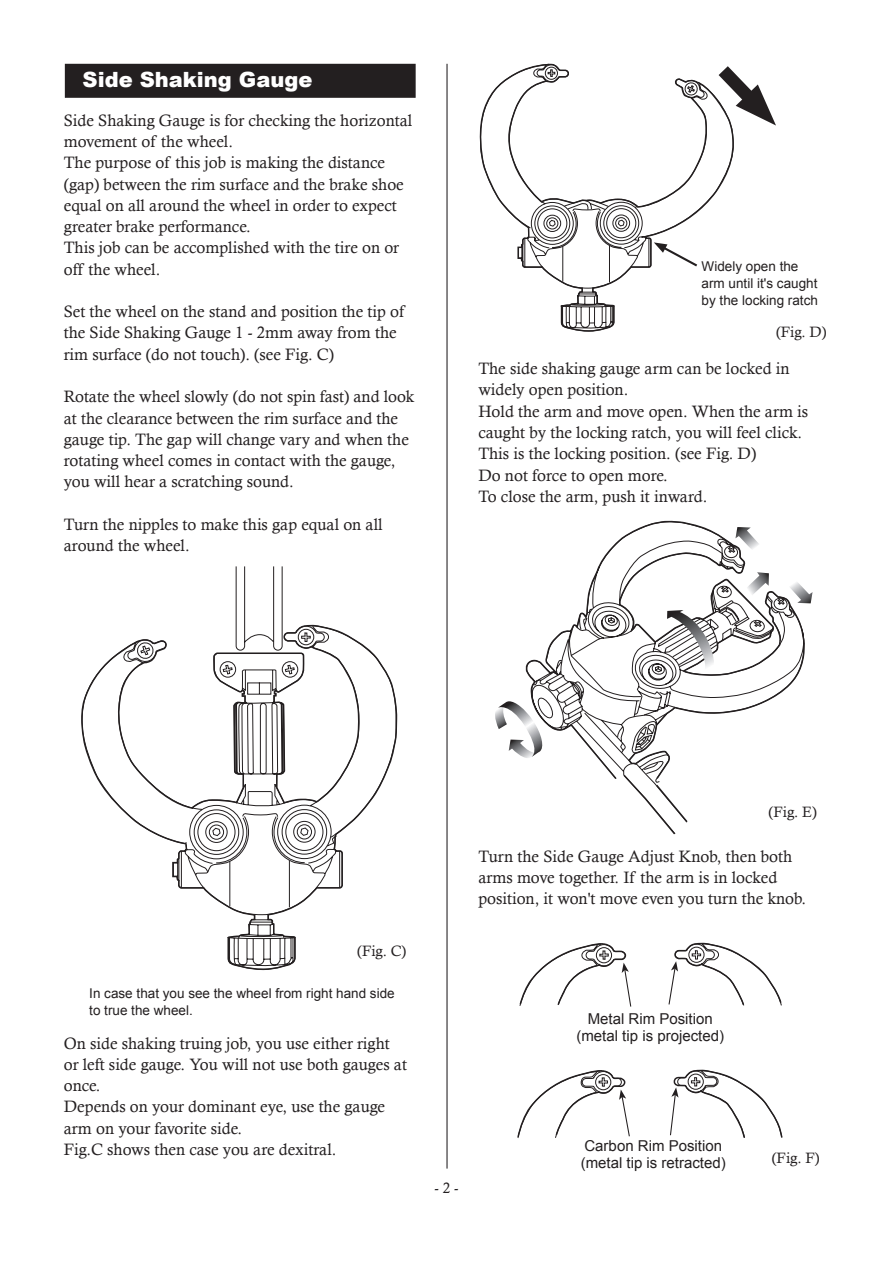
<style>
.page{position:relative;width:893px;height:1263px;background:#fff}
.page>*{position:absolute;margin:0;border:0;box-sizing:border-box;transform-origin:0 0}
.t1{font:900 21px "Arial";color:#fff}
.t2{font:16.5px/21.3px "Calisto";color:#231f20}
.t3{font:15px/17px "Arial";color:#231f20;text-align:center}
.t4{font:15px "Calisto";color:#231f20}
.t5{font:13.5px/17px "Arial";color:#231f20}
</style>
<div class="page">
<svg style="left:525px;top:520px;width:280px;height:259px"></svg>
<svg style="left:735px;top:527px;width:25px;height:23px"></svg>
<svg style="left:788px;top:580px;width:24px;height:23px"></svg>
<svg style="left:746px;top:572px;width:23px;height:24px"></svg>
<svg style="left:667px;top:610px;width:50px;height:61px"></svg>
<svg style="left:495px;top:701px;width:50px;height:59px"></svg>
<svg style="left:622px;top:773px;width:67px;height:62px"></svg>
<svg style="left:519px;top:942px;width:263px;height:65px"></svg>
<svg style="left:517px;top:1069px;width:265px;height:69px"></svg>
<hr style="left:446px;top:64px;width:2px;height:1104px;background:#231f20">
<div style="left:65px;top:64px;width:350px;height:33px;background:#231f20"></div>
<div style="left:65px;top:64px;width:351px;height:34px;border:1px solid #231f20"></div>
<svg style="left:81px;top:566px;width:317px;height:405px"></svg>
<svg style="left:479px;top:63px;width:255px;height:269px"></svg>
<svg style="left:705px;top:63px;width:71px;height:63px"></svg>
<svg style="left:654px;top:242px;width:46px;height:26px"></svg>
<p class="t1" style="left:83px;top:68px;width:231px">Side Shaking Gauge</p>
<p class="t2" style="left:64px;top:109px;width:350px">Side Shaking Gauge is for checking the horizontal movement of the wheel.<br>The purpose of this job is making the distance (gap) between the rim surface and the brake shoe equal on all around the wheel in order to expect greater brake performance.<br>This job can be accomplished with the tire on or off the wheel.</p>
<p class="t2" style="left:64px;top:301px;width:342px">Set the wheel on the stand and position the tip of the Side Shaking Gauge 1 - 2mm away from the rim surface (do not touch). (see Fig. C)</p>
<p class="t2" style="left:64px;top:386px;width:352px">Rotate the wheel slowly (do not spin fast) and look at the clearance between the rim surface and the gauge tip. The gap will change vary and when the rotating wheel comes in contact with the gauge, you will hear a scratching sound.</p>
<p class="t2" style="left:64px;top:513px;width:320px">Turn the nipples to make this gap equal on all around the wheel.</p>
<p class="t5" style="left:702px;top:258px;width:118px">Widely open the arm until it's caught by the locking ratch</p>
<p class="t4" style="left:776px;top:323px;width:52px">(Fig. D)</p>
<p class="t2" style="left:478px;top:358px;width:331px">The side shaking gauge arm can be locked in widely open position.<br>Hold the arm and move open. When the arm is caught by the locking ratch, you will feel click.<br>This is the locking position. (see Fig. D)<br>Do not force to open more.<br>To close the arm, push it inward.</p>
<p class="t4" style="left:357px;top:942px;width:51px">(Fig. C)</p>
<p class="t5" style="left:89px;top:984px;width:307px">In case that you see the wheel from right hand side to true the wheel.</p>
<p class="t2" style="left:64px;top:1032px;width:345px">On side shaking truing job, you use either right or left side gauge. You will not use both gauges at once.<br>Depends on your dominant eye, use the gauge arm on your favorite side.<br>Fig.C shows then case you are dexitral.</p>
<p class="t4" style="left:769px;top:803px;width:50px">(Fig. E)</p>
<p class="t2" style="left:478px;top:845px;width:329px">Turn the Side Gauge Adjust Knob, then both arms move together. If the arm is in locked position, it won't move even you turn the knob.</p>
<p class="t4" style="left:434px;top:1179px;width:26px">- 2 -</p>
<p class="t3" style="left:576px;top:1010px;width:149px">Metal Rim Position (metal tip is projected)</p>
<p class="t3" style="left:581px;top:1138px;width:147px;text-align:left">Carbon Rim Position (metal tip is retracted)</p>
<p class="t4" style="left:772px;top:1149px;width:49px">(Fig. F)</p>
</div>
